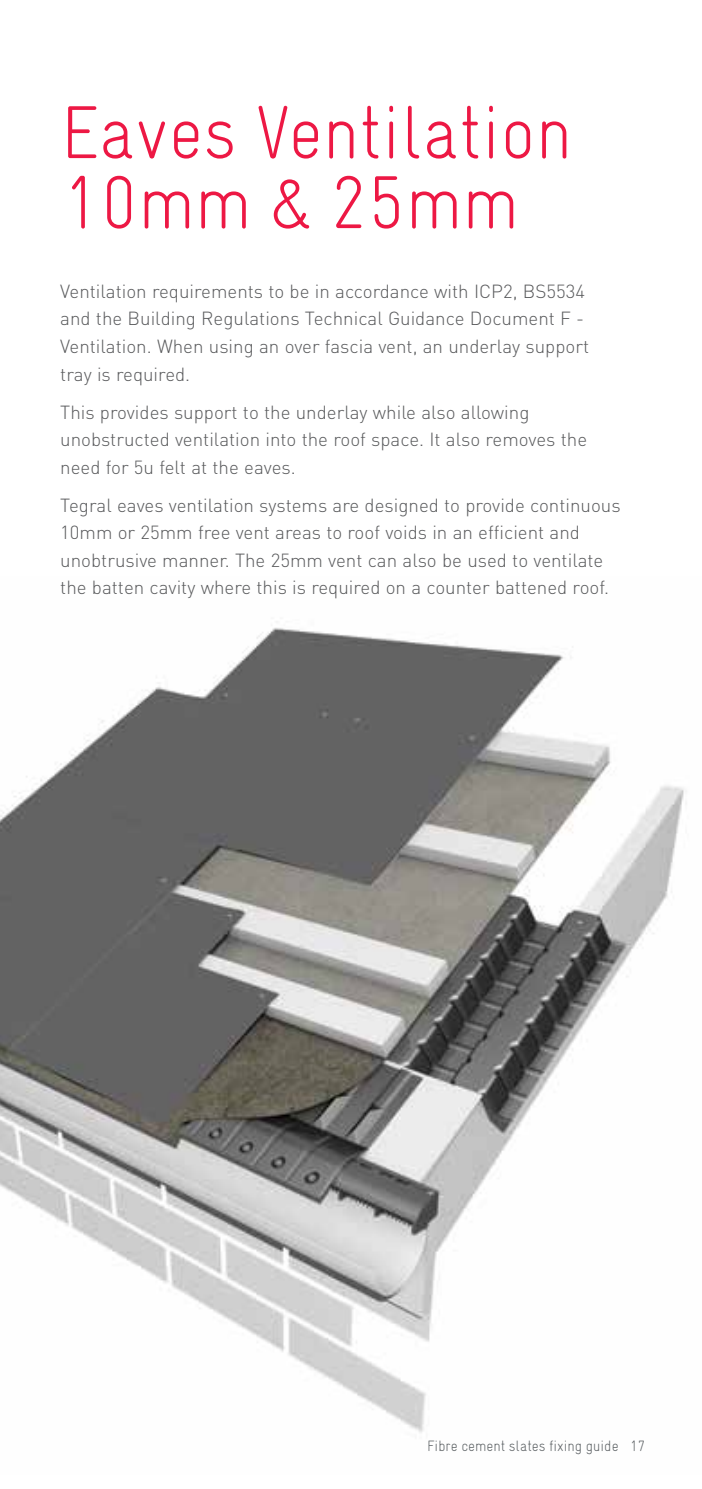
<style>
.page{position:relative;width:702px;height:1489px;background:#fff}
.page>*{position:absolute;margin:0;border:0;box-sizing:border-box;transform-origin:0 0}
.t1{font:300 75px/70px "Gravur Condensed";color:#ed1844}
.t2{font:300 18.75px/27.5px "DIN Pro";color:#58595b}
.t3{font:300 15px "Gravur Condensed";color:#5b6063}
</style>
<div class="page">
<img style="left:0;top:627px;width:684px;height:806px">
<h1 class="t1" style="left:60px;top:97px;width:513px">Eaves Ventilation<br>10mm &amp; 25mm</h1>
<p class="t2" style="left:60px;top:277px;width:530px">Ventilation requirements to be in accordance with ICP2, BS5534 and the Building Regulations Technical Guidance Document F - Ventilation. When using an over fascia vent, an underlay support tray is required.</p>
<p class="t2" style="left:60px;top:397px;width:528px">This provides support to the underlay while also allowing unobstructed ventilation into the roof space. It also removes the need for 5u felt at the eaves.</p>
<p class="t2" style="left:60px;top:490px;width:562px">Tegral eaves ventilation systems are designed to provide continuous 10mm or 25mm free vent areas to roof voids in an efficient and unobtrusive manner. The 25mm vent can also be used to ventilate the batten cavity where this is required on a counter battened roof.</p>
<p class="t3" style="left:427px;top:1437px;width:219px">Fibre cement slates fixing guide 17</p>
</div>
